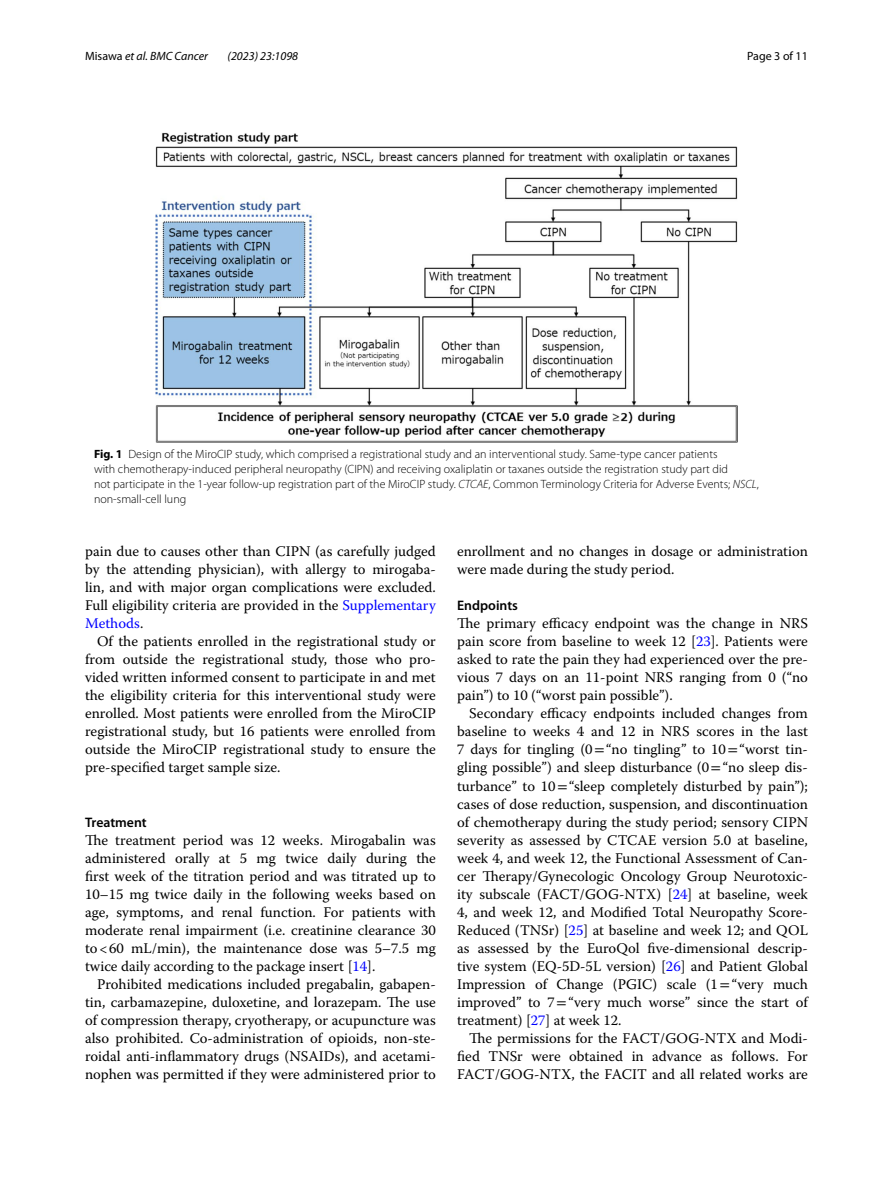
<style>
.page{position:relative;width:893px;height:1187px;background:#fff}
.page>*{position:absolute;margin:0;border:0;box-sizing:border-box;transform-origin:0 0}
.t1{font:14.7px/18px "Warnock Pro";color:#000;text-align:justify}
.t2{font:600 13.8px "Myriad Pro";color:#000}
.t3{font:300 12px/15px "Myriad Pro";color:#000}
.t4{font:italic 12px "Myriad Pro";color:#000}
.t5{font:12px "Myriad Pro";color:#000}
.s1{font-style:normal}
.s2{font-weight:700}
.s3{font-style:italic}
.s4{color:#00f}
.s5{font-family:"STIX"}
</style>
<div class="page">
<img style="left:156px;top:133px;width:581px;height:309px">
<p class="t4" style="left:85px;top:48px;width:124px"><span class="s1">Misawa</span> et al. BMC Cancer</p>
<p class="t4" style="left:228px;top:48px;width:72px">(2023) 23:1098</p>
<p class="t5" style="left:747px;top:48px;width:62px">Page 3 of 11</p>
<p class="t3" style="left:94px;top:446px;width:666px"><span class="s2">Fig. 1</span> Design of the MiroCIP study, which comprised a registrational study and an interventional study. Same-type cancer patients<br>with chemotherapy-induced peripheral neuropathy (CIPN) and receiving oxaliplatin or taxanes outside the registration study part did<br>not participate in the 1-year follow-up registration part of the MiroCIP study. <span class="s3">CTCAE</span>, Common Terminology Criteria for Adverse Events; <span class="s3">NSCL</span>, non-small-cell lung</p>
<p class="t1" style="left:85px;top:542px;width:352px">pain due to causes other than CIPN (as carefully judged by the attending physician), with allergy to mirogaba&shy;lin, and with major organ complications were excluded.<br>Full eligibility criteria are provided in the <span class="s4">Supplementary Methods</span>.</p>
<p class="t1" style="left:85px;top:632px;width:352px;text-indent:12px">Of the patients enrolled in the registrational study or from outside the registrational study, those who pro&shy;vided written informed consent to participate in and met the eligibility criteria for this interventional study were enrolled. Most patients were enrolled from the MiroCIP registrational study, but 16 patients were enrolled from outside the MiroCIP registrational study to ensure the pre-specified target sample size.</p>
<p class="t2" style="left:85px;top:813px;width:63px">Treatment</p>
<p class="t1" style="left:85px;top:831px;width:352px">The treatment period was 12 weeks. Mirogabalin was administered orally at 5 mg twice daily during the first week of the titration period and was titrated up to 10–15 mg twice daily in the following weeks based on age, symptoms, and renal function. For patients with moderate renal impairment (i.e. creatinine clearance 30 to&lt;60 mL/min), the maintenance dose was 5–7.5 mg twice daily according to the package insert [<span class="s4">14</span>].</p>
<p class="t1" style="left:85px;top:975px;width:352px;text-indent:12px">Prohibited medications included pregabalin, gabapen&shy;tin, carbamazepine, duloxetine, and lorazepam. The use of compression therapy, cryotherapy, or acupuncture was also prohibited. Co-administration of opioids, non-ste&shy;roidal anti-inflammatory drugs (NSAIDs), and acetami&shy;nophen was permitted if they were administered prior to</p>
<p class="t1" style="left:457px;top:542px;width:352px">enrollment and no changes in dosage or administration were made during the study period.</p>
<p class="t2" style="left:457px;top:597px;width:62px">Endpoints</p>
<p class="t1" style="left:457px;top:614px;width:352px">The primary efficacy endpoint was the change in NRS pain score from baseline to week 12 [<span class="s4">23</span>]. Patients were asked to rate the pain they had experienced over the pre&shy;vious 7 days on an 11-point NRS ranging from 0 (“no pain”) to 10 (“worst pain possible”).</p>
<p class="t1" style="left:457px;top:704px;width:352px;text-indent:12px">Secondary efficacy endpoints included changes from baseline to weeks 4 and 12 in NRS scores in the last 7 days for tingling (0<span class="s5">=</span>“no tingling” to 10<span class="s5">=</span>“worst tin&shy;gling possible”) and sleep disturbance (0<span class="s5">=</span>“no sleep dis&shy;turbance” to 10<span class="s5">=</span>“sleep completely disturbed by pain”); cases of dose reduction, suspension, and discontinuation of chemotherapy during the study period; sensory CIPN severity as assessed by CTCAE version 5.0 at baseline, week 4, and week 12, the Functional Assessment of Can&shy;cer Therapy/Gynecologic Oncology Group Neurotoxic&shy;ity subscale (FACT/GOG-NTX) [<span class="s4">24</span>] at baseline, week 4, and week 12, and Modified Total Neuropathy Score-Reduced (TNSr) [<span class="s4">25</span>] at baseline and week 12; and QOL as assessed by the EuroQol five-dimensional descrip&shy;tive system (EQ-5D-5L version) [<span class="s4">26</span>] and Patient Global Impression of Change (PGIC) scale (1<span class="s5">=</span>“very much improved” to 7<span class="s5">=</span>“very much worse” since the start of treatment) [<span class="s4">27</span>] at week 12.</p>
<p class="t1" style="left:457px;top:1028px;width:352px;text-indent:12px">The permissions for the FACT/GOG-NTX and Modi&shy;fied TNSr were obtained in advance as follows. For FACT/GOG-NTX, the FACIT and all related works are</p>
</div>
